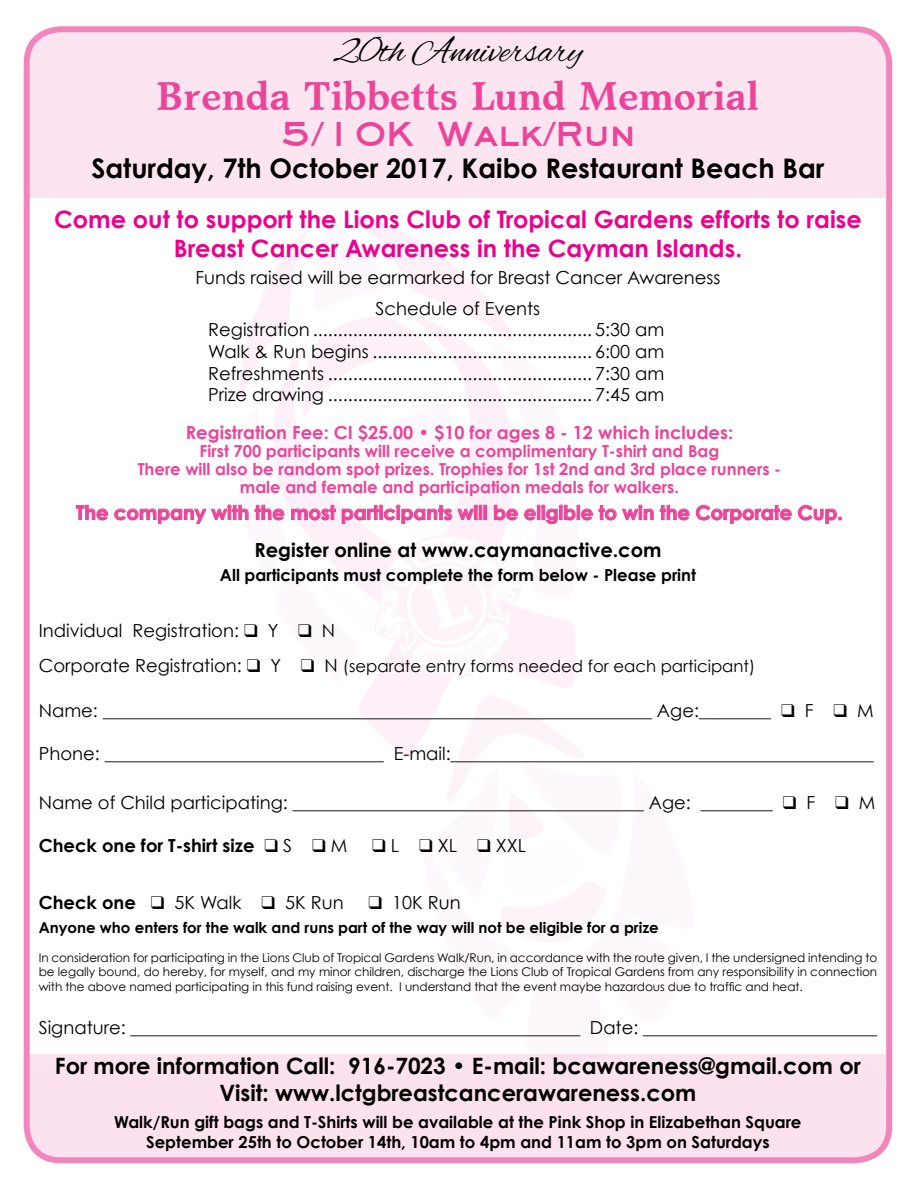
<style>
.page{position:relative;width:918px;height:1188px;background:#fff}
.page>*{position:absolute;margin:0;border:0;box-sizing:border-box;transform-origin:0 0}
.t1{font:700 40.5px "Matt Antique BT";color:#eb4498}
.t2{font:37.5px "Alex Brush";color:#000}
.t3{font:700 37.5px "Eyechart";color:#eb4498}
.t4{font:700 27px "Century Gothic";color:#000}
.t5{font:700 24px/28.8px "Century Gothic";color:#ec008c;text-align:center}
.t6{font:700 22.5px/27px "Century Gothic";color:#000;text-align:center}
.t7{font:700 19.5px "Century Gothic";color:#eb4498}
.t8{font:700 19.5px "Century Gothic";color:#000}
.t9{font:18px/21.6px "Century Gothic";color:#000;text-align:center}
.t10{font:700 18px "Century Gothic";color:#eb4498}
.t11{font:700 18px "Century Gothic";color:#000}
.t12{font:700 16.5px/19.8px "Century Gothic";color:#000;text-align:center}
.t13{font:700 16.5px/18px "Century Gothic";color:#eb4498;text-align:center}
.t14{font:16.5px "Century Gothic";color:#000}
.t15{font:700 15px "Century Gothic";color:#000}
.t16{font:12px/14.4px "Century Gothic";letter-spacing:-.005em;color:#000;text-align:justify}
.s1{font-size:18px}
.s2{font-weight:400}
.s3{font-weight:700}
</style>
<div class="page">
<div style="left:28px;top:27px;width:862px;height:170px;background:#fce5f0;border-radius:34px"></div>
<div style="left:27px;top:1054px;width:864px;height:76px;background:#fce3f0"></div>
<div style="left:28px;top:1068px;width:864px;height:93px;background:#fce1ef;border-radius:34px"></div>
<svg style="left:76px;top:215px;width:614px;height:727px"></svg>
<svg style="left:696px;top:505px;width:96px;height:19px"></svg>
<svg style="left:798px;top:505px;width:44px;height:19px"></svg>
<div style="left:24px;top:26px;width:868px;height:1137px;border:6px solid #f285bc;border-radius:34px"></div>
<h2 class="t2" style="left:334px;top:30px;width:250px">20th Anniversary</h2>
<h1 class="t1" style="left:157px;top:70px;width:604px">Brenda Tibbetts Lund Memorial</h1>
<h2 class="t3" style="left:280px;top:112px;width:357px">5/10K Walk/Run</h2>
<h3 class="t4" style="left:91px;top:151px;width:735px">Saturday, 7th October 2017, Kaibo Restaurant Beach Bar</h3>
<h3 class="t5" style="left:54px;top:205px;width:809px">Come out to support the Lions Club of Tropical Gardens efforts to raise<br>Breast Cancer Awareness in the Cayman Islands.</h3>
<p class="t9" style="left:196px;top:262px;width:526px;line-height:30.6px">Funds raised will be earmarked for Breast Cancer Awareness<br>Schedule of Events</p>
<p class="t9" style="left:208px;top:319px;width:458px;text-align:justify">Registration ........................................................ 5:30 am Walk &amp; Run begins ............................................ 6:00 am Refreshments ..................................................... 7:30 am Prize drawing ..................................................... 7:45 am</p>
<p class="t10" style="left:186px;top:421px;width:549px">Registration Fee: CI $25.00 • $10 for ages 8 - 12 which includes:</p>
<p class="t13" style="left:138px;top:441px;width:645px">First 700 participants will receive a complimentary T-shirt and Bag<br>There will also be random spot prizes. Trophies for 1st 2nd and 3rd place runners - male and female and participation medals for walkers.</p>
<p class="t7" style="left:76px;top:500px;width:768px">The company with the most participants will be eligible to win the Corporate Cup.</p>
<p class="t8" style="left:254px;top:537px;width:409px">Register online at www.caymanactive.com</p>
<p class="t12" style="left:220px;top:565px;width:478px">All participants must complete the form below - Please print</p>
<p class="t9" style="left:39px;top:620px;width:298px">Individual Registration: ❑ Y ❑ N</p>
<p class="t14" style="left:39px;top:656px;width:718px"><span class="s1">Corporate Registration:</span> ❑ <span class="s1">Y</span> ❑ <span class="s1">N</span> (separate entry forms needed for each participant)</p>
<p class="t9" style="left:39px;top:699px;width:836px">Name: _____________________________________________________________ Age:________ ❑ F ❑ M</p>
<p class="t9" style="left:39px;top:743px;width:837px">Phone: _______________________________ E-mail:_______________________________________________</p>
<p class="t9" style="left:39px;top:791px;width:838px">Name of Child participating: _______________________________________ Age: ________ ❑ F ❑ M</p>
<p class="t11" style="left:39px;top:834px;width:310px">Check one for T-shirt size ❑ <span class="s2">S</span> ❑ <span class="s2">M</span></p>
<p class="t9" style="left:372px;top:834px;width:155px">❑ L ❑ XL ❑ XXL</p>
<p class="t9" style="left:39px;top:891px;width:306px"><span class="s3">Check one</span> ❑ 5K Walk ❑ 5K Run</p>
<p class="t9" style="left:369px;top:891px;width:94px">❑ 10K Run</p>
<p class="t15" style="left:39px;top:918px;width:622px">Anyone who enters for the walk and runs part of the way will not be eligible for a prize</p>
<p class="t16" style="left:39px;top:950px;width:840px">In consideration for participating in the Lions Club of Tropical Gardens Walk/Run, in accordance with the route given, I the undersigned intending to be legally bound, do hereby, for myself, and my minor children, discharge the Lions Club of Tropical Gardens from any responsibility in connection with the above named participating in this fund raising event. I understand that the event maybe hazardous due to traffic and heat.</p>
<p class="t9" style="left:39px;top:1016px;width:840px">Signature: __________________________________________________ Date: __________________________</p>
<p class="t6" style="left:55px;top:1052px;width:808px">For more information Call: 916-7023 • E-mail: bcawareness@gmail.com or<br>Visit: www.lctgbreastcancerawareness.com</p>
<p class="t12" style="left:114px;top:1112px;width:689px">Walk/Run gift bags and T-Shirts will be available at the Pink Shop in Elizabethan Square<br>September 25th to October 14th, 10am to 4pm and 11am to 3pm on Saturdays</p>
</div>
